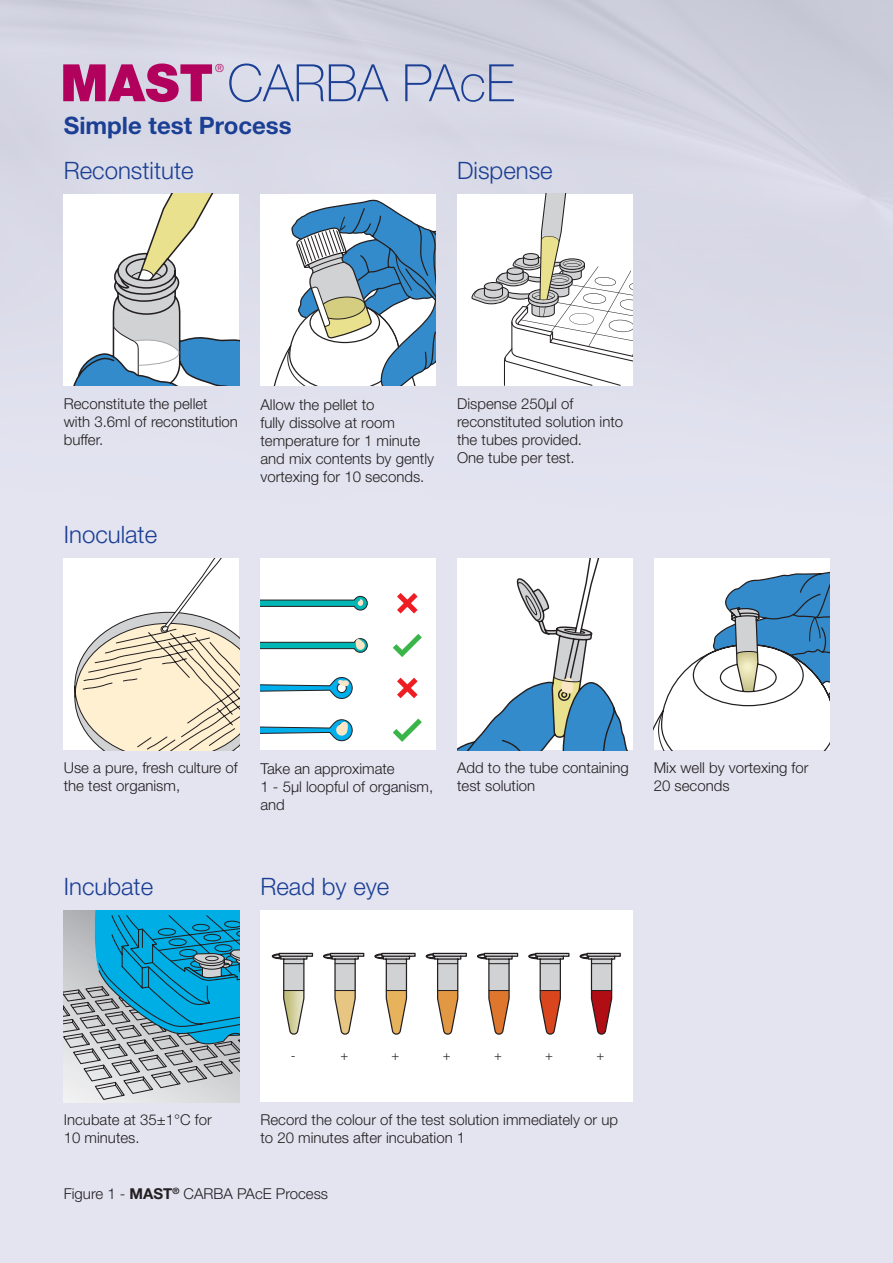
<style>
.page{position:relative;width:893px;height:1263px;background:#fff}
.page>*{position:absolute;margin:0;border:0;box-sizing:border-box;transform-origin:0 0}
.t1{font:100 51.6px "Helvetica Neue";color:#1b3f94}
.Text_-_Header__16pt{font:300 24px "Helvetica Neue LT Std";color:#1b3f94}
.Text_-_Header__16pt-2{font:700 24px "Helvetica Neue LT Std";color:#1b3f94}
.Text_-_Body_Text__10{font:300 15px/18px "Helvetica Neue LT Std";color:#231f20}
.Text_-_Body_Text__10-2{font:300 13.05px "Helvetica Neue LT Std";color:#231f20}
.t2{font:300 11.25px "Helvetica Neue";color:#b1015c}
.s1{font-weight:900;color:#b1015c}
.s2{font-weight:700}
</style>
<div class="page">
<div style="left:0;top:0;width:893px;height:1263px;background:linear-gradient(to bottom,#d7d8e5,#e9e9f6)"></div>
<div style="left:64px;top:558px;width:175px;height:192px;background:#fff"></div>
<svg style="left:74px;top:558px;width:165px;height:192px"></svg>
<svg style="left:64px;top:910px;width:175px;height:192px"></svg>
<div style="left:260px;top:558px;width:176px;height:192px;background:#fff"></div>
<svg style="left:393px;top:634px;width:29px;height:23px"></svg>
<svg style="left:393px;top:718px;width:29px;height:24px"></svg>
<svg style="left:397px;top:593px;width:21px;height:20px"></svg>
<svg style="left:397px;top:678px;width:21px;height:20px"></svg>
<svg style="left:260px;top:596px;width:108px;height:15px"></svg>
<svg style="left:260px;top:638px;width:108px;height:15px"></svg>
<svg style="left:260px;top:719px;width:93px;height:22px"></svg>
<svg style="left:260px;top:677px;width:93px;height:22px"></svg>
<div style="left:457px;top:194px;width:175px;height:192px;background:#fff"></div>
<svg style="left:471px;top:194px;width:162px;height:192px"></svg>
<svg style="left:457px;top:558px;width:175px;height:192px"></svg>
<div style="left:654px;top:558px;width:175px;height:192px;background:#fff"></div>
<svg style="left:654px;top:572px;width:175px;height:178px"></svg>
<div style="left:260px;top:910px;width:372px;height:192px;background:#fff"></div>
<svg style="left:272px;top:953px;width:42px;height:82px"></svg>
<svg style="left:323px;top:953px;width:42px;height:82px"></svg>
<svg style="left:374px;top:953px;width:42px;height:82px"></svg>
<svg style="left:425px;top:953px;width:42px;height:82px"></svg>
<svg style="left:477px;top:953px;width:42px;height:82px"></svg>
<svg style="left:528px;top:953px;width:42px;height:82px"></svg>
<svg style="left:579px;top:953px;width:42px;height:82px"></svg>
<div style="left:64px;top:194px;width:175px;height:192px;background:#fff"></div>
<svg style="left:73px;top:194px;width:166px;height:192px"></svg>
<div style="left:260px;top:194px;width:176px;height:192px;background:#fff"></div>
<svg style="left:273px;top:200px;width:163px;height:186px"></svg>
<p class="t1" style="left:60px;top:53px;width:456px"><span class="s1">MAST</span> CARBA PAcE</p>
<p class="t2" style="left:215px;top:62px;width:10px">®</p>
<p class="Text_-_Header__16pt-2" style="left:64px;top:111px;width:229px">Simple test Process</p>
<p class="Text_-_Header__16pt" style="left:64px;top:156px;width:131px">Reconstitute</p>
<p class="Text_-_Header__16pt" style="left:457px;top:156px;width:97px">Dispense</p>
<p class="Text_-_Body_Text__10" style="left:64px;top:394px;width:176px">Reconstitute the pellet<br>with 3.6ml of reconstitution buffer.</p>
<p class="Text_-_Body_Text__10" style="left:260px;top:395px;width:175px">Allow the pellet to<br>fully dissolve at room temperature for 1 minute and mix contents by gently vortexing for 10 seconds.</p>
<p class="Text_-_Header__16pt" style="left:64px;top:520px;width:95px">Inoculate</p>
<p class="Text_-_Body_Text__10" style="left:457px;top:394px;width:168px">Dispense 250µl of reconstituted solution into the tubes provided.<br>One tube per test.</p>
<p class="Text_-_Body_Text__10" style="left:64px;top:758px;width:175px">Use a pure, fresh culture of the test organism,</p>
<p class="Text_-_Body_Text__10" style="left:260px;top:760px;width:174px">Take an approximate<br>1 - 5µl loopful of organism, and</p>
<p class="Text_-_Body_Text__10" style="left:457px;top:758px;width:173px">Add to the tube containing test solution</p>
<p class="Text_-_Body_Text__10" style="left:654px;top:758px;width:156px">Mix well by vortexing for<br>20 seconds</p>
<p class="Text_-_Header__16pt" style="left:64px;top:872px;width:91px">Incubate</p>
<p class="Text_-_Header__16pt" style="left:260px;top:872px;width:130px">Read by eye</p>
<p class="Text_-_Body_Text__10" style="left:64px;top:1110px;width:150px">Incubate at 35±1°C for<br>10 minutes.</p>
<p class="Text_-_Body_Text__10-2" style="left:291px;top:1047px;width:6px">-</p>
<p class="Text_-_Body_Text__10-2" style="left:340px;top:1047px;width:9px">+</p>
<p class="Text_-_Body_Text__10-2" style="left:391px;top:1047px;width:9px">+</p>
<p class="Text_-_Body_Text__10-2" style="left:443px;top:1047px;width:9px">+</p>
<p class="Text_-_Body_Text__10-2" style="left:494px;top:1047px;width:9px">+</p>
<p class="Text_-_Body_Text__10-2" style="left:545px;top:1047px;width:9px">+</p>
<p class="Text_-_Body_Text__10-2" style="left:596px;top:1047px;width:9px">+</p>
<p class="Text_-_Body_Text__10" style="left:260px;top:1110px;width:359px">Record the colour of the test solution immediately or up to 20 minutes after incubation 1</p>
<p class="Text_-_Body_Text__10" style="left:64px;top:1184px;width:266px">Figure 1 - <span class="s2">MAST</span><sup>®</sup> CARBA PAcE Process</p>
</div>
